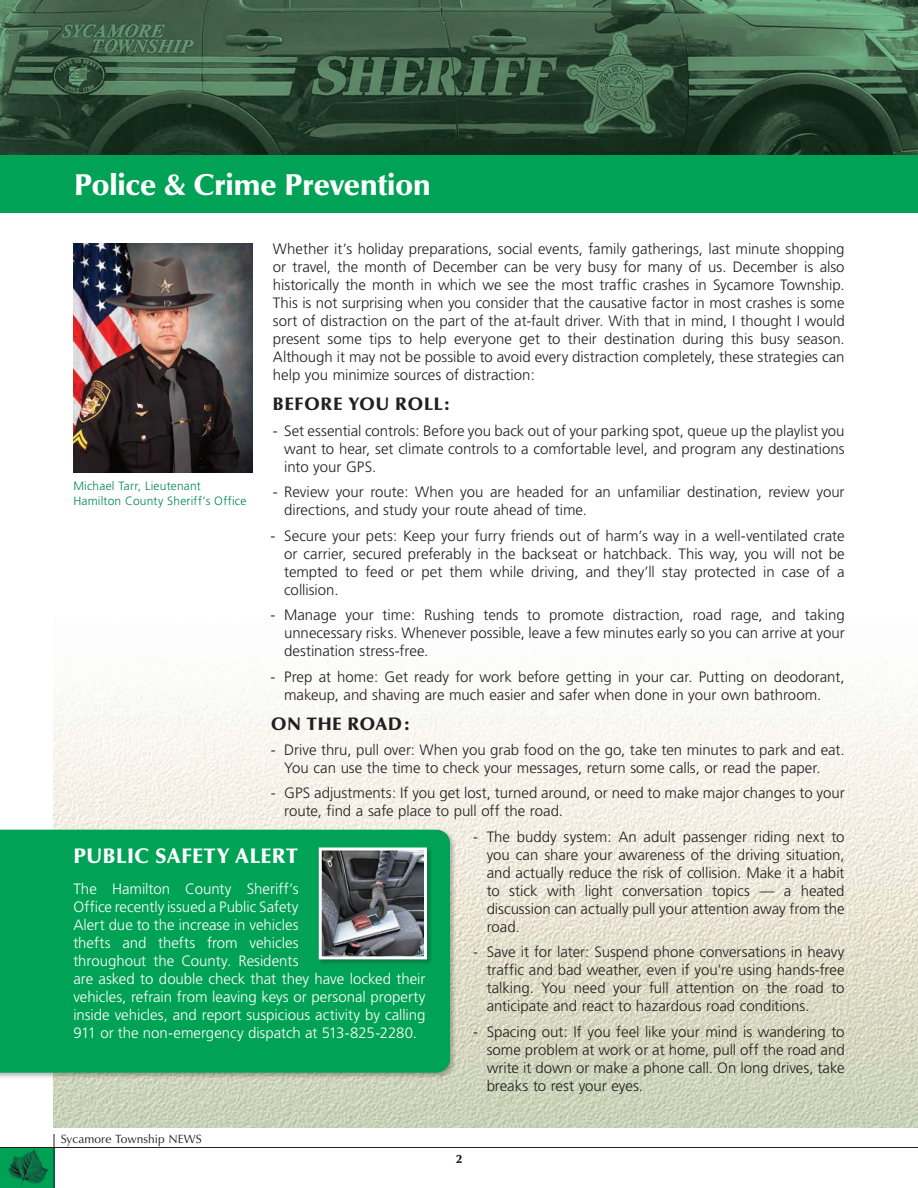
<style>
.page{position:relative;width:918px;height:1188px;background:#fff}
.page>*{position:absolute;margin:0;border:0;box-sizing:border-box;transform-origin:0 0}
.t1{font:900 30px "Optima";letter-spacing:-.015em;color:#fff}
.t2{font:900 21px "Optima";letter-spacing:.02em;color:#fff}
.t3{font:900 18px "Optima";letter-spacing:.03em;color:#231f20}
.t4{font:300 15px/18px "Frutiger";color:#231f20;text-align:justify}
.t5{font:300 15px/18px "Frutiger";color:#fff}
.t6{font:300 12px/15px "Frutiger";letter-spacing:.015em;color:#008751}
.t7{font:12px "Optima";color:#231f20}
.t8{font:900 12px "Optima";color:#231f20}
</style>
<div class="page">
<img style="left:0;top:1148px;width:54px;height:40px">
<hr style="left:54px;top:1134px;width:1px;height:54px;background:#231f20">
<hr style="left:0;top:1147px;width:918px;height:1px;background:#231f20">
<img style="left:54px;top:212px;width:864px;height:915px">
<img style="left:0;top:0;width:918px;height:155px">
<div style="left:0;top:155px;width:918px;height:57px;background:#00a255"></div>
<img style="left:73px;top:243px;width:180px;height:229px">
<div style="left:0;top:828px;width:456px;height:251px;background:#231f20;opacity:.3"></div>
<div style="left:0;top:830px;width:450px;height:243px;background:#00a255"></div>
<div style="left:318px;top:846px;width:115px;height:119px;background:#231f20;opacity:.3"></div>
<img style="left:323px;top:851px;width:100px;height:104px">
<div style="left:319px;top:847px;width:108px;height:112px;border:3px solid #fff"></div>
<h1 class="t1" style="left:74px;top:167px;width:359px">Police &amp; Crime Prevention</h1>
<p class="t4" style="left:273px;top:240px;width:573px">Whether it’s holiday preparations, social events, family gatherings, last minute shopping or travel, the month of December can be very busy for many of us. December is also historically the month in which we see the most traffic crashes in Sycamore Township.<br>This is not surprising when you consider that the causative factor in most crashes is some sort of distraction on the part of the at-fault driver. With that in mind, I thought I would present some tips to help everyone get to their destination during this busy season.<br>Although it may not be possible to avoid every distraction completely, these strategies can help you minimize sources of distraction:</p>
<p class="t3" style="left:273px;top:394px;width:180px">BEFORE YOU ROLL:</p>
<p class="t4" style="left:284px;top:422px;width:562px;text-indent:-11px">- Set essential controls: Before you back out of your parking spot, queue up the playlist you want to hear, set climate controls to a comfortable level, and program any destinations into your GPS.</p>
<p class="t4" style="left:284px;top:483px;width:562px;text-indent:-11px">- Review your route: When you are headed for an unfamiliar destination, review your directions, and study your route ahead of time.</p>
<p class="t4" style="left:284px;top:527px;width:562px;text-indent:-14px">- Secure your pets: Keep your furry friends out of harm’s way in a well-ventilated crate or carrier, secured preferably in the backseat or hatchback. This way, you will not be tempted to feed or pet them while driving, and they’ll stay protected in case of a collision.</p>
<p class="t4" style="left:284px;top:606px;width:562px;text-indent:-14px">- Manage your time: Rushing tends to promote distraction, road rage, and taking unnecessary risks. Whenever possible, leave a few minutes early so you can arrive at your destination stress-free.</p>
<p class="t4" style="left:284px;top:668px;width:562px;text-indent:-14px">- Prep at home: Get ready for work before getting in your car. Putting on deodorant, makeup, and shaving are much easier and safer when done in your own bathroom.</p>
<p class="t3" style="left:271px;top:713px;width:142px">ON THE ROAD:</p>
<p class="t4" style="left:284px;top:741px;width:562px;text-indent:-14px">- Drive thru, pull over: When you grab food on the go, take ten minutes to park and eat.<br>You can use the time to check your messages, return some calls, or read the paper.</p>
<p class="t4" style="left:284px;top:784px;width:562px;text-indent:-14px">- GPS adjustments: If you get lost, turned around, or need to make major changes to your route, find a safe place to pull off the road.</p>
<p class="t4" style="left:487px;top:828px;width:360px;text-indent:-14px">- The buddy system: An adult passenger riding next to you can share your awareness of the driving situation, and actually reduce the risk of collision. Make it a habit to stick with light conversation topics — a heated discussion can actually pull your attention away from the road.</p>
<p class="t4" style="left:487px;top:943px;width:359px;text-indent:-14px">- Save it for later: Suspend phone conversations in heavy traffic and bad weather, even if you’re using hands-free talking. You need your full attention on the road to anticipate and react to hazardous road conditions.</p>
<p class="t4" style="left:487px;top:1023px;width:360px;text-indent:-14px">- Spacing out: If you feel like your mind is wandering to some problem at work or at home, pull off the road and write it down or make a phone call. On long drives, take breaks to rest your eyes.</p>
<p class="t6" style="left:73px;top:478px;width:175px">Michael Tarr, Lieutenant<br>Hamilton County Sheriff’s Office</p>
<h2 class="t2" style="left:73px;top:843px;width:226px">PUBLIC SAFETY ALERT</h2>
<p class="t5" style="left:73px;top:880px;width:354px">The Hamilton County Sheriff’s<br>Office recently issued a Public Safety<br>Alert due to the increase in vehicles<br>thefts and thefts from vehicles<br>throughout the County. Residents<br>are asked to double check that they have locked their vehicles, refrain from leaving keys or personal property inside vehicles, and report suspicious activity by calling 911 or the non-emergency dispatch at 513-825-2280.</p>
<p class="t7" style="left:61px;top:1132px;width:143px">Sycamore Township NEWS</p>
<p class="t8" style="left:456px;top:1152px;width:7px">2</p>
</div>
